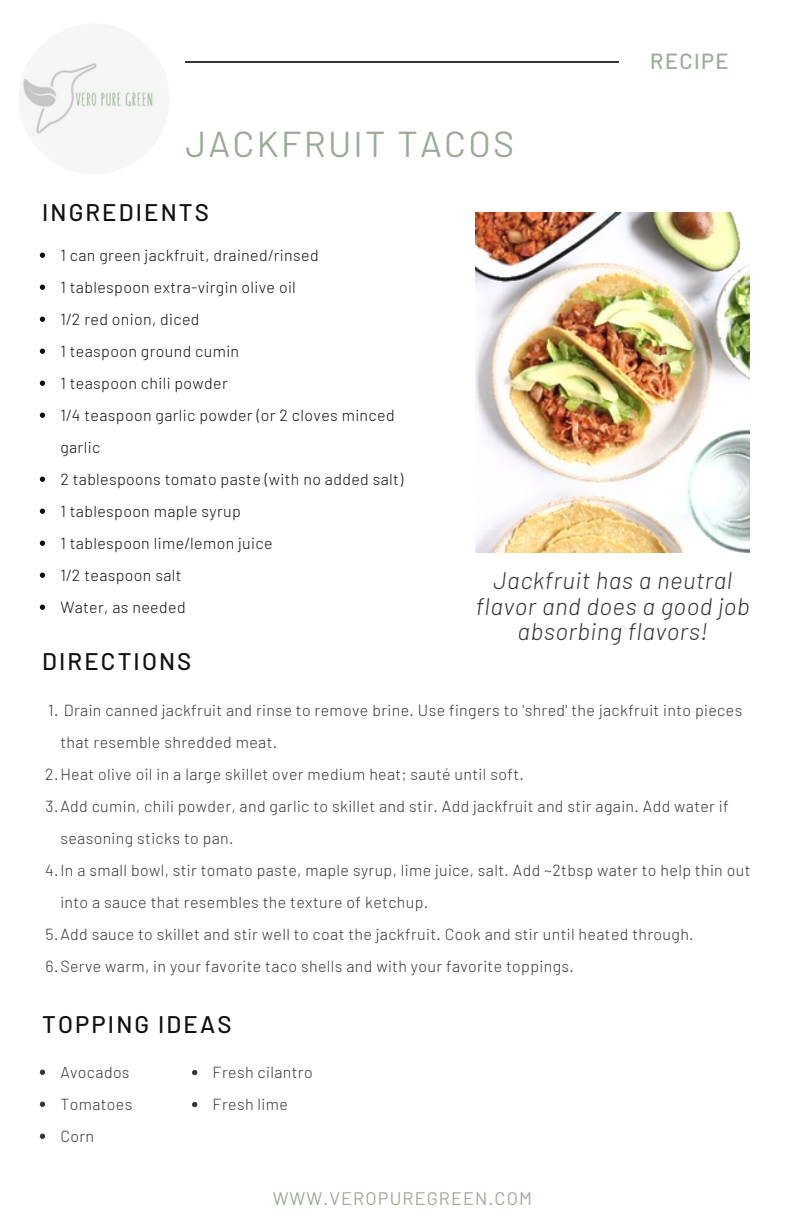
<style>
.page{position:relative;width:792px;height:1224px;background:#fff}
.page>*{position:absolute;margin:0;border:0;box-sizing:border-box;transform-origin:0 0}
.t1{font:36px "Barlow";letter-spacing:.065em;color:#9cab98}
.t2{font:italic 300 24px "Barlow";letter-spacing:.025em;color:#383536}
.t3{font:500 24px "Barlow";letter-spacing:.09em;color:#121111}
.t4{font:500 21.8px "Barlow";letter-spacing:.06em;color:#9cab98}
.t5{font:18.2px "Barlow";letter-spacing:.06em;color:#9cab98}
.t6{font:300 16px/32px "Barlow";letter-spacing:.025em;color:#383536}
.t7{font:300 16px/32px "Barlow";letter-spacing:.025em;color:#121111}
</style>
<div class="page">
<img style="left:475px;top:212px;width:275px;height:341px">
<hr style="left:185px;top:61px;width:434px;height:2px;background:#383536">
<img style="left:19px;top:23px;width:151px;height:151px;border-radius:50%">
<svg style="left:40px;top:253px;width:5px;height:5px"></svg>
<svg style="left:40px;top:285px;width:5px;height:5px"></svg>
<svg style="left:40px;top:317px;width:5px;height:5px"></svg>
<svg style="left:40px;top:349px;width:5px;height:5px"></svg>
<svg style="left:40px;top:381px;width:5px;height:5px"></svg>
<svg style="left:40px;top:413px;width:5px;height:5px"></svg>
<svg style="left:40px;top:477px;width:5px;height:5px"></svg>
<svg style="left:40px;top:509px;width:5px;height:5px"></svg>
<svg style="left:40px;top:541px;width:5px;height:5px"></svg>
<svg style="left:40px;top:573px;width:5px;height:5px"></svg>
<svg style="left:40px;top:605px;width:5px;height:5px"></svg>
<svg style="left:40px;top:1070px;width:5px;height:5px"></svg>
<svg style="left:40px;top:1102px;width:5px;height:5px"></svg>
<svg style="left:40px;top:1134px;width:5px;height:5px"></svg>
<svg style="left:192px;top:1070px;width:5px;height:5px"></svg>
<svg style="left:192px;top:1102px;width:5px;height:5px"></svg>
<p class="t1" style="left:185px;top:121px;width:330px">JACKFRUIT TACOS</p>
<p class="t4" style="left:650px;top:48px;width:80px">RECIPE</p>
<p class="t3" style="left:42px;top:197px;width:168px">INGREDIENTS</p>
<p class="t7" style="left:60px;top:238px;width:260px">1 can green jackfruit, drained/rinsed</p>
<p class="t7" style="left:60px;top:270px;width:237px">1 tablespoon extra-virgin olive oil</p>
<p class="t7" style="left:60px;top:302px;width:141px">1/2 red onion, diced</p>
<p class="t7" style="left:60px;top:334px;width:180px">1 teaspoon ground cumin</p>
<p class="t7" style="left:60px;top:366px;width:169px">1 teaspoon chili powder</p>
<p class="t7" style="left:60px;top:398px;width:336px">1/4 teaspoon garlic powder (or 2 cloves minced garlic</p>
<p class="t7" style="left:60px;top:462px;width:344px">2 tablespoons tomato paste (with no added salt)</p>
<p class="t7" style="left:60px;top:494px;width:182px">1 tablespoon maple syrup</p>
<p class="t7" style="left:60px;top:526px;width:214px">1 tablespoon lime/lemon juice</p>
<p class="t7" style="left:60px;top:558px;width:123px">1/2 teaspoon salt</p>
<p class="t7" style="left:60px;top:590px;width:127px">Water, as needed</p>
<p class="t3" style="left:42px;top:646px;width:151px">DIRECTIONS</p>
<p class="t2" style="left:493px;top:565px;width:240px">Jackfruit has a neutral</p>
<p class="t2" style="left:476px;top:591px;width:275px">flavor and does a good job</p>
<p class="t2" style="left:518px;top:616px;width:192px">absorbing flavors!</p>
<p class="t6" style="left:60px;top:694px;width:684px;text-indent:-12px">1. Drain canned jackfruit and rinse to remove brine. Use fingers to 'shred' the jackfruit into pieces that resemble shredded meat.</p>
<p class="t6" style="left:45px;top:758px;width:480px">2.Heat olive oil in a large skillet over medium heat; sauté until soft.</p>
<p class="t6" style="left:60px;top:790px;width:670px;text-indent:-15px">3.Add cumin, chili powder, and garlic to skillet and stir. Add jackfruit and stir again. Add water if seasoning sticks to pan.</p>
<p class="t6" style="left:60px;top:854px;width:692px;text-indent:-15px">4.In a small bowl, stir tomato paste, maple syrup, lime juice, salt. Add ~2tbsp water to help thin out into a sauce that resembles the texture of ketchup.</p>
<p class="t6" style="left:46px;top:918px;width:650px">5.Add sauce to skillet and stir well to coat the jackfruit. Cook and stir until heated through.</p>
<p class="t6" style="left:46px;top:950px;width:530px">6.Serve warm, in your favorite taco shells and with your favorite toppings.</p>
<p class="t3" style="left:42px;top:1009px;width:191px">TOPPING IDEAS</p>
<p class="t6" style="left:60px;top:1055px;width:71px">Avocados</p>
<p class="t6" style="left:60px;top:1087px;width:74px">Tomatoes</p>
<p class="t6" style="left:60px;top:1119px;width:35px">Corn</p>
<p class="t6" style="left:213px;top:1055px;width:102px">Fresh cilantro</p>
<p class="t6" style="left:213px;top:1087px;width:77px">Fresh lime</p>
<p class="t5" style="left:273px;top:1187px;width:261px">WWW.VEROPUREGREEN.COM</p>
</div>
